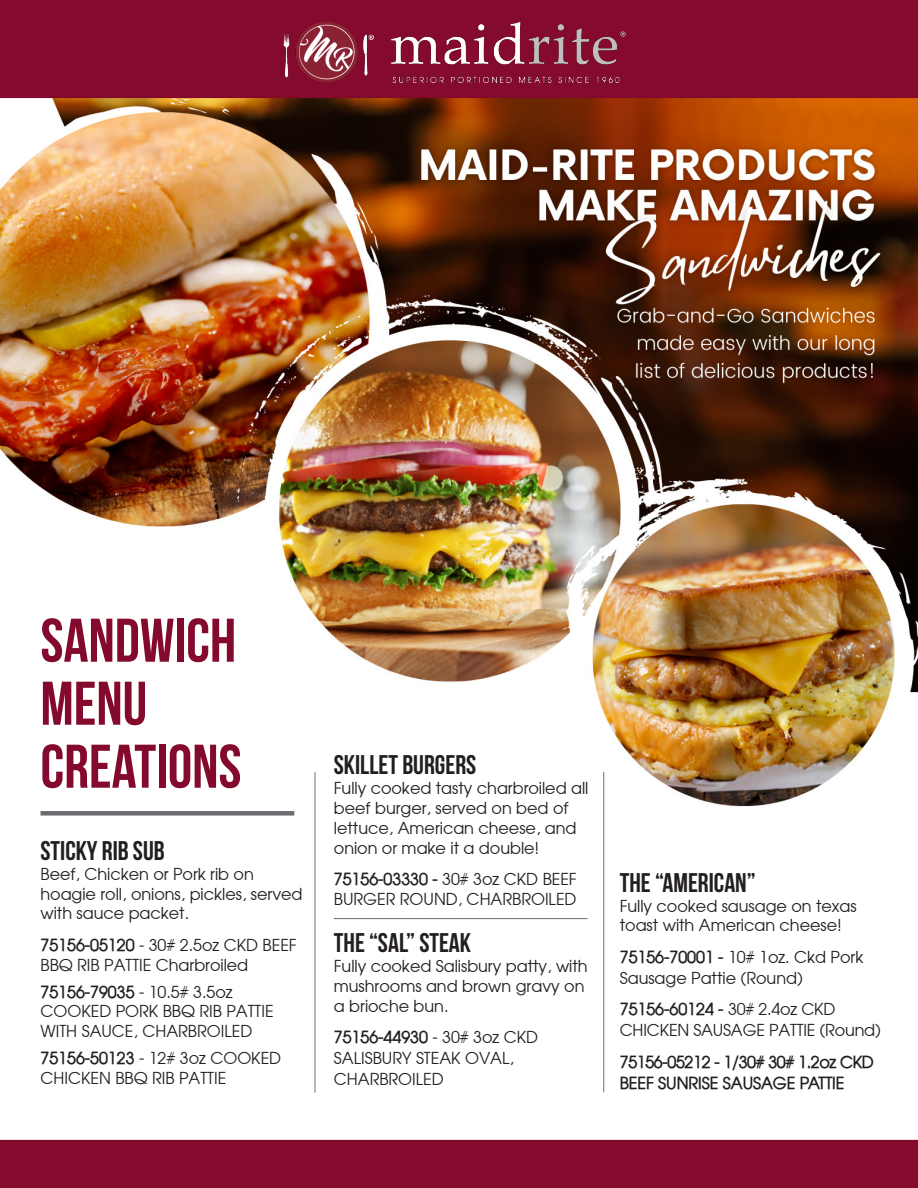
<style>
.page{position:relative;width:918px;height:1188px;background:#fff}
.page>*{position:absolute;margin:0;border:0;box-sizing:border-box;transform-origin:0 0}
.t1{font:61.5px "Bebas Neue";color:#840a2d}
.t2{font:27px "Bebas Neue";color:#231f20}
.t3{font:16.5px/19.8px "Atilla Normal";color:#231f20}
.t4{font:700 16.5px/21px "Atilla";color:#231f20}
.s1{font-family:"Atilla";font-weight:700}
</style>
<div class="page">
<img style="left:1px;top:1px;width:916px;height:1186px">
<img style="left:280px;top:6px;width:358px;height:96px">
<div style="left:40px;top:811px;width:254px;height:5px;background:#6c6d70"></div>
<hr style="left:334px;top:918px;width:254px;height:1px;background:#6c6d70">
<hr style="left:315px;top:772px;width:1px;height:321px;background:#6c6d70">
<hr style="left:603px;top:772px;width:1px;height:320px;background:#6c6d70">
<p class="t1" style="left:40px;top:607px;width:197px">SANDWICH</p>
<p class="t1" style="left:40px;top:670px;width:108px">MENU</p>
<p class="t1" style="left:40px;top:733px;width:202px">CREATIONS</p>
<p class="t2" style="left:40px;top:836px;width:126px">STICKY RIB SUB</p>
<p class="t3" style="left:40px;top:863px;width:264px">Beef, Chicken or Pork rib on hoagie roll, onions, pickles, served with sauce packet.</p>
<p class="t3" style="left:40px;top:934px;width:258px"><span class="s1">75156-05120</span> - 30# 2.5oz CKD BEEF<br>BBQ RIB PATTIE Charbroiled</p>
<p class="t3" style="left:40px;top:981px;width:235px"><span class="s1">75156-79035</span> - 10.5# 3.5oz<br>COOKED PORK BBQ RIB PATTIE<br>WITH SAUCE, CHARBROILED</p>
<p class="t3" style="left:40px;top:1048px;width:242px"><span class="s1">75156-50123</span> - 12# 3oz COOKED<br>CHICKEN BBQ RIB PATTIE</p>
<p class="t2" style="left:334px;top:750px;width:144px">SKILLET BURGERS</p>
<p class="t3" style="left:334px;top:778px;width:256px">Fully cooked tasty charbroiled all beef burger, served on bed of lettuce, American cheese, and onion or make it a double!</p>
<p class="t3" style="left:334px;top:869px;width:244px"><span class="s1">75156-03330 -</span> 30# 3oz CKD BEEF<br>BURGER ROUND, CHARBROILED</p>
<p class="t2" style="left:334px;top:928px;width:139px">THE “SAL” STEAK</p>
<p class="t3" style="left:334px;top:956px;width:255px">Fully cooked Salisbury patty, with mushrooms and brown gravy on a brioche bun.</p>
<p class="t3" style="left:334px;top:1026px;width:206px;line-height:21px"><span class="s1">75156-44930</span> - 30# 3oz CKD<br>SALISBURY STEAK OVAL,<br>CHARBROILED</p>
<p class="t2" style="left:620px;top:868px;width:138px">THE “AMERICAN”</p>
<p class="t3" style="left:620px;top:895px;width:238px">Fully cooked sausage on texas toast with American cheese!</p>
<p class="t3" style="left:620px;top:946px;width:245px;line-height:21px"><span class="s1">75156-70001 -</span> 10# 1oz. Ckd Pork<br>Sausage Pattie (Round)</p>
<p class="t3" style="left:620px;top:998px;width:263px;line-height:21px"><span class="s1">75156-60124 -</span> 30# 2.4oz CKD<br>CHICKEN SAUSAGE PATTIE (Round)</p>
<p class="t4" style="left:620px;top:1051px;width:256px">75156-05212 - 1/30# 30# 1.2oz CKD<br>BEEF SUNRISE SAUSAGE PATTIE</p>
</div>
